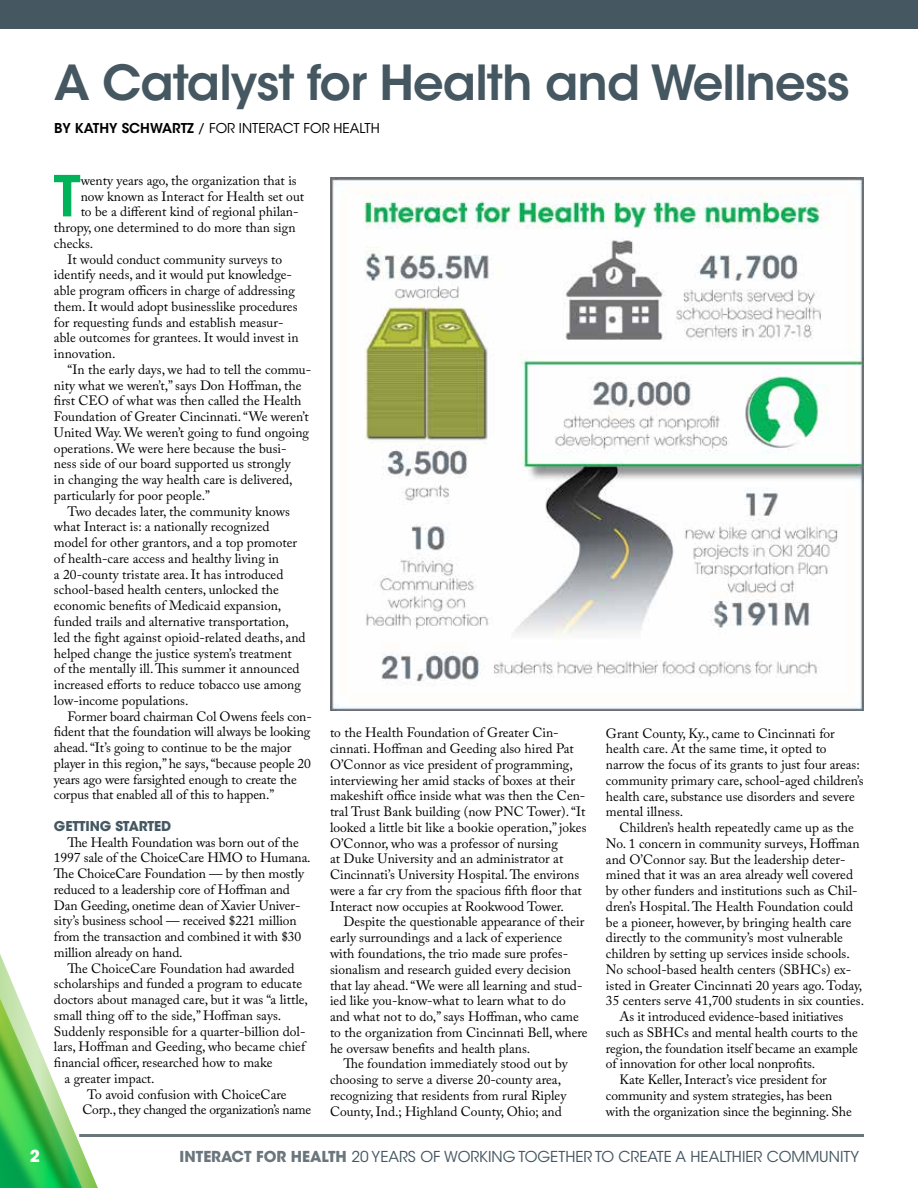
<style>
.page{position:relative;width:918px;height:1188px;background:#fff}
.page>*{position:absolute;margin:0;border:0;box-sizing:border-box;transform-origin:0 0}
.t1{font:600 56.1px "ITC Avant Garde Std";color:#00b259}
.t2{font:600 48px "ITC Avant Garde Std";letter-spacing:-.02em;color:#455761}
.t3{font:700 16.5px "ITC Avant Garde Std";color:#fff}
.t4{font:15px "ITC Avant Garde Std";color:#455761}
.t5{font:13.5px/15.8px "Adobe Caslon Pro";color:#000}
.t6{font:13.5px "Adobe Caslon Pro";letter-spacing:-.02em;color:#000}
.t7{font:13.5px "ITC Avant Garde Std";color:#000}
.t8{font:700 13.5px "ITC Avant Garde Std";letter-spacing:-.01em;color:#455761}
.s1{font-weight:600}
.s2{font-weight:700;color:#6a757c}
</style>
<div class="page">
<hr style="left:79px;top:1134px;width:785px;height:3px;background:#6a757c">
<img style="left:0;top:960px;width:98px;height:228px">
<div style="left:0;top:0;width:918px;height:28px;background:#455761"></div>
<img style="left:330px;top:177px;width:534px;height:534px">
<h2 class="t2" style="left:54px;top:52px;width:797px">A Catalyst for Health and Wellness</h2>
<p class="t7" style="left:54px;top:120px;width:327px"><span class="s1">BY KATHY SCHWARTZ</span> / FOR INTERACT FOR HEALTH</p>
<h1 class="t1" style="left:53px;top:160px;width:29px">T</h1>
<p class="t5" style="left:81px;top:172px;width:218px">wenty years ago, the organization that is</p>
<p class="t5" style="left:81px;top:188px;width:225px">now known as Interact for Health set out</p>
<p class="t5" style="left:81px;top:204px;width:219px">to be a different kind of regional philan-</p>
<p class="t5" style="left:54px;top:220px;width:243px">thropy, one determined to do more than sign</p>
<p class="t5" style="left:54px;top:235px;width:41px">checks.</p>
<p class="t5" style="left:67px;top:251px;width:216px">It would conduct community surveys to</p>
<p class="t5" style="left:54px;top:267px;width:240px">identify needs, and it would put knowledge-</p>
<p class="t5" style="left:54px;top:283px;width:243px">able program officers in charge of addressing</p>
<p class="t5" style="left:54px;top:298px;width:245px">them. It would adopt businesslike procedures</p>
<p class="t5" style="left:54px;top:314px;width:231px">for requesting funds and establish measur-</p>
<p class="t5" style="left:54px;top:330px;width:246px">able outcomes for grantees. It would invest in</p>
<p class="t5" style="left:54px;top:346px;width:63px">innovation.</p>
<p class="t5" style="left:67px;top:361px;width:245px">“In the early days, we had to tell the commu-</p>
<p class="t5" style="left:54px;top:377px;width:249px">nity what we weren’t,” says Don Hoffman, the</p>
<p class="t5" style="left:54px;top:393px;width:249px">first CEO of what was then called the Health</p>
<p class="t5" style="left:54px;top:409px;width:256px">Foundation of Greater Cincinnati. “We weren’t</p>
<p class="t5" style="left:54px;top:424px;width:257px">United Way. We weren’t going to fund ongoing</p>
<p class="t5" style="left:54px;top:440px;width:234px">operations. We were here because the busi-</p>
<p class="t5" style="left:54px;top:456px;width:238px">ness side of our board supported us strongly</p>
<p class="t5" style="left:54px;top:472px;width:240px">in changing the way health care is delivered,</p>
<p class="t5" style="left:54px;top:487px;width:158px">particularly for poor people.”</p>
<p class="t5" style="left:67px;top:503px;width:224px">Two decades later, the community knows</p>
<p class="t5" style="left:54px;top:519px;width:217px">what Interact is: a nationally recognized</p>
<p class="t5" style="left:54px;top:535px;width:245px">model for other grantors, and a top promoter</p>
<p class="t5" style="left:54px;top:550px;width:227px">of health-care access and healthy living in</p>
<p class="t5" style="left:54px;top:566px;width:231px">a 20-county tristate area. It has introduced</p>
<p class="t5" style="left:54px;top:582px;width:226px">school-based health centers, unlocked the</p>
<p class="t5" style="left:54px;top:598px;width:229px">economic benefits of Medicaid expansion,</p>
<p class="t5" style="left:54px;top:613px;width:237px">funded trails and alternative transportation,</p>
<p class="t5" style="left:54px;top:629px;width:253px">led the fight against opioid-related deaths, and</p>
<p class="t5" style="left:54px;top:645px;width:239px">helped change the justice system’s treatment</p>
<p class="t5" style="left:54px;top:661px;width:247px">of the mentally ill. This summer it announced</p>
<p class="t5" style="left:54px;top:676px;width:249px">increased efforts to reduce tobacco use among</p>
<p class="t5" style="left:54px;top:692px;width:136px">low-income populations.</p>
<p class="t5" style="left:67px;top:708px;width:246px">Former board chairman Col Owens feels con-</p>
<p class="t5" style="left:54px;top:724px;width:258px">fident that the foundation will always be looking</p>
<p class="t5" style="left:54px;top:740px;width:239px">ahead. “It’s going to continue to be the major</p>
<p class="t5" style="left:54px;top:755px;width:259px">player in this region,” he says, “because people 20</p>
<p class="t5" style="left:54px;top:771px;width:244px">years ago were farsighted enough to create the</p>
<p class="t5" style="left:54px;top:787px;width:222px">corpus that enabled all of this to happen.”</p>
<p class="t8" style="left:54px;top:817px;width:119px">GETTING STARTED</p>
<p class="t5" style="left:54px;top:834px;width:258px;text-indent:14px">The Health Foundation was born out of the 1997 sale of the ChoiceCare HMO to Humana.<br>The ChoiceCare Foundation — by then mostly reduced to a leadership core of Hoffman and Dan Geeding, onetime dean of Xavier Univer&shy;sity’s business school — received $221 million from the transaction and combined it with $30 million already on hand.</p>
<p class="t5" style="left:67px;top:960px;width:229px">The ChoiceCare Foundation had awarded</p>
<p class="t5" style="left:54px;top:976px;width:250px">scholarships and funded a program to educate</p>
<p class="t5" style="left:54px;top:992px;width:256px">doctors about managed care, but it was “a little,</p>
<p class="t5" style="left:54px;top:1007px;width:229px">small thing off to the side,” Hoffman says.</p>
<p class="t5" style="left:54px;top:1023px;width:253px">Suddenly responsible for a quarter-billion dol-</p>
<p class="t5" style="left:54px;top:1039px;width:253px">lars, Hoffman and Geeding, who became chief</p>
<p class="t5" style="left:54px;top:1055px;width:220px">financial officer, researched how to make</p>
<p class="t5" style="left:64px;top:1070px;width:92px">a greater impact.</p>
<p class="t5" style="left:87px;top:1086px;width:201px">To avoid confusion with ChoiceCare</p>
<p class="t6" style="left:83px;top:1102px;width:230px">Corp., they changed the organization’s name</p>
<p class="t5" style="left:330px;top:725px;width:258px">to the Health Foundation of Greater Cin&shy;cinnati. Hoffman and Geeding also hired Pat O’Connor as vice president of programming, interviewing her amid stacks of boxes at their makeshift office inside what was then the Cen&shy;tral Trust Bank building (now PNC Tower). “It looked a little bit like a bookie operation,” jokes O’Connor, who was a professor of nursing<br>at Duke University and an administrator at Cincinnati’s University Hospital. The environs were a far cry from the spacious fifth floor that Interact now occupies at Rookwood Tower.</p>
<p class="t5" style="left:330px;top:914px;width:259px;text-indent:14px">Despite the questionable appearance of their early surroundings and a lack of experience with foundations, the trio made sure profes&shy;sionalism and research guided every decision that lay ahead. “We were all learning and stud&shy;ied like you-know-what to learn what to do and what not to do,” says Hoffman, who came to the organization from Cincinnati Bell, where he oversaw benefits and health plans.</p>
<p class="t5" style="left:330px;top:1056px;width:239px;text-indent:14px">The foundation immediately stood out by choosing to serve a diverse 20-county area, recognizing that residents from rural Ripley County, Ind.; Highland County, Ohio; and</p>
<p class="t5" style="left:606px;top:725px;width:259px">Grant County, Ky., came to Cincinnati for health care. At the same time, it opted to narrow the focus of its grants to just four areas: community primary care, school-aged children’s health care, substance use disorders and severe mental illness.</p>
<p class="t5" style="left:619px;top:820px;width:236px">Children’s health repeatedly came up as the</p>
<p class="t5" style="left:606px;top:835px;width:255px">No. 1 concern in community surveys, Hoffman</p>
<p class="t5" style="left:606px;top:851px;width:241px">and O’Connor say. But the leadership deter-</p>
<p class="t5" style="left:606px;top:867px;width:249px">mined that it was an area already well covered</p>
<p class="t5" style="left:606px;top:883px;width:253px">by other funders and institutions such as Chil-</p>
<p class="t5" style="left:606px;top:898px;width:249px">dren’s Hospital. The Health Foundation could</p>
<p class="t5" style="left:606px;top:914px;width:247px">be a pioneer, however, by bringing health care</p>
<p class="t5" style="left:606px;top:930px;width:238px">directly to the community’s most vulnerable</p>
<p class="t5" style="left:606px;top:946px;width:245px">children by setting up services inside schools.</p>
<p class="t5" style="left:606px;top:961px;width:247px">No school-based health centers (SBHCs) ex-</p>
<p class="t5" style="left:606px;top:977px;width:258px">isted in Greater Cincinnati 20 years ago. Today,</p>
<p class="t5" style="left:606px;top:993px;width:260px">35 centers serve 41,700 students in six counties.</p>
<p class="t5" style="left:619px;top:1009px;width:225px">As it introduced evidence-based initiatives</p>
<p class="t5" style="left:606px;top:1024px;width:253px">such as SBHCs and mental health courts to the</p>
<p class="t5" style="left:606px;top:1040px;width:254px">region, the foundation itself became an example</p>
<p class="t5" style="left:606px;top:1056px;width:211px">of innovation for other local nonprofits.</p>
<p class="t5" style="left:619px;top:1072px;width:209px">Kate Keller, Interact’s vice president for</p>
<p class="t5" style="left:606px;top:1087px;width:228px">community and system strategies, has been</p>
<p class="t5" style="left:606px;top:1103px;width:247px">with the organization since the beginning. She</p>
<p class="t3" style="left:30px;top:1146px;width:12px">2</p>
<p class="t4" style="left:180px;top:1148px;width:681px"><span class="s2">INTERACT FOR HEALTH</span> 20 YEARS OF WORKING TOGETHER TO CREATE A HEALTHIER COMMUNITY</p>
</div>
